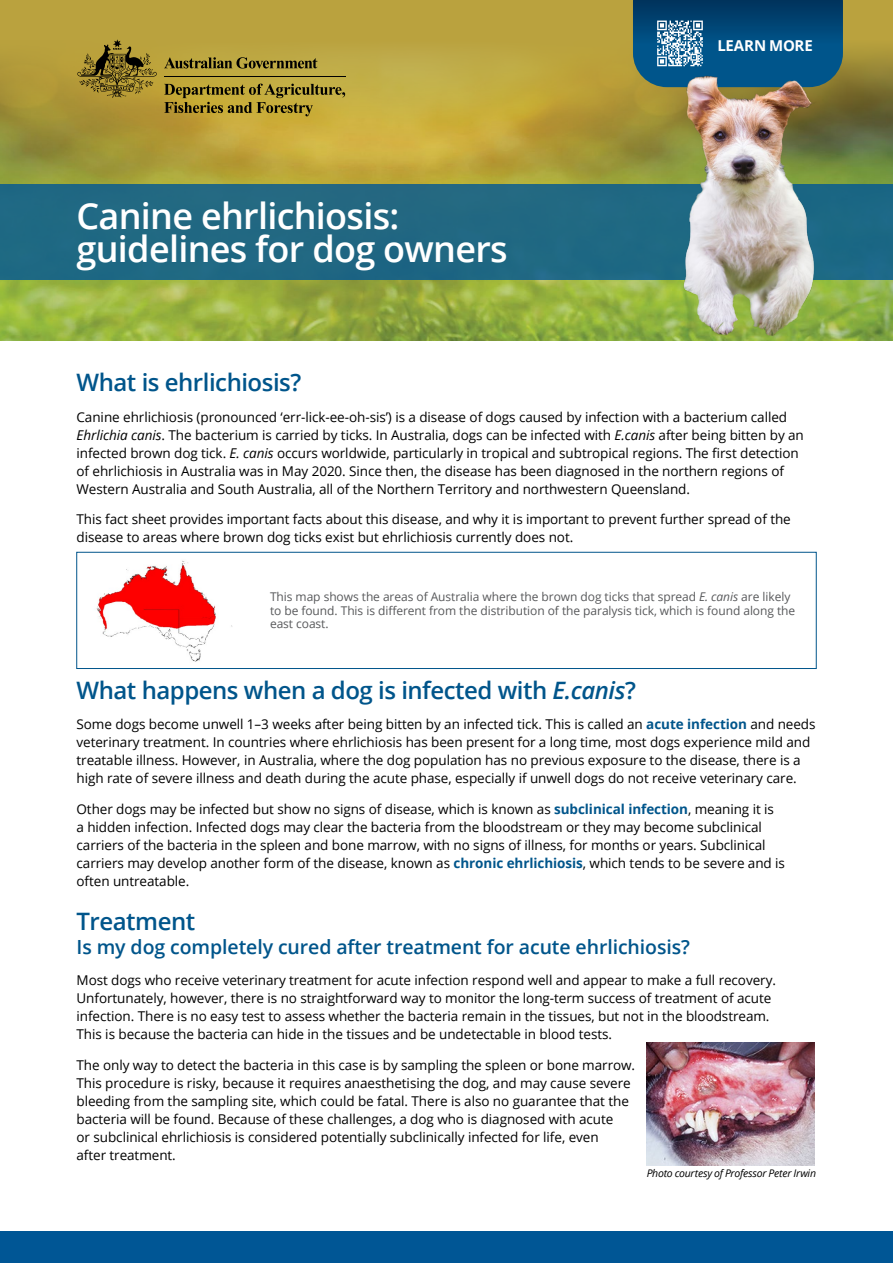
<style>
.page{position:relative;width:893px;height:1263px;background:#fff}
.page>*{position:absolute;margin:0;border:0;box-sizing:border-box;transform-origin:0 0}
.t1{font:600 36px/33px "Open Sans";letter-spacing:-.02em;color:#fff}
.t2{font:600 24px "Open Sans";letter-spacing:-.02em;color:#00558b}
.t3{font:600 19.5px "Open Sans";letter-spacing:-.005em;color:#00558b}
.t4{font:700 15px "Open Sans";letter-spacing:-.01em;color:#fff}
.t5{font:13.5px/18px "Open Sans";letter-spacing:-.005em;color:#000}
.t6{font:12px/13.5px "Open Sans";letter-spacing:-.005em;color:#58595b}
.t7{font:italic 10.5px "Open Sans";letter-spacing:-.02em;color:#000}
.s1{font-style:italic}
.s2{font-weight:700;color:#00558b}
</style>
<div class="page">
<div style="left:77px;top:552px;width:739px;height:117px;border:1px solid #00558b"></div>
<img style="left:82px;top:553px;width:160px;height:109px">
<img style="left:0;top:162px;width:893px;height:178px">
<svg style="left:0;top:0;width:893px;height:162px;background:#b49e3c"></svg>
<svg style="left:633px;top:0;width:210px;height:87px;background:#175882"></svg>
<div style="left:0;top:184px;width:893px;height:96px;background:#206882"></div>
<svg style="left:164px;top:57px;width:153px;height:12px;background:#7e702c"></svg>
<hr style="left:164px;top:76px;width:181px;height:1px;background:#000">
<svg style="left:77px;top:39px;width:80px;height:59px;background:#8f7a2c"></svg>
<svg style="left:164px;top:84px;width:181px;height:32px;background:#99842d"></svg>
<div style="left:0;top:1231px;width:893px;height:32px;background:#005695"></div>
<img style="left:673px;top:69px;width:158px;height:272px">
<img style="left:647px;top:1042px;width:167px;height:124px">
<h1 class="t1" style="left:77px;top:199px;width:433px">Canine ehrlichiosis: guidelines for dog owners</h1>
<p class="t4" style="left:717px;top:35px;width:97px">LEARN MORE</p>
<h2 class="t2" style="left:77px;top:366px;width:226px">What is ehrlichiosis?</h2>
<p class="t5" style="left:77px;top:407px;width:729px">Canine ehrlichiosis (pronounced ‘err-lick-ee-oh-sis’) is a disease of dogs caused by infection with a bacterium called <span class="s1">Ehrlichia canis</span>. The bacterium is carried by ticks. In Australia, dogs can be infected with <span class="s1">E.canis</span> after being bitten by an infected brown dog tick. <span class="s1">E. canis</span> occurs worldwide, particularly in tropical and subtropical regions. The first detection of ehrlichiosis in Australia was in May 2020. Since then, the disease has been diagnosed in the northern regions of Western Australia and South Australia, all of the Northern Territory and northwestern Queensland.</p>
<p class="t5" style="left:77px;top:510px;width:716px">This fact sheet provides important facts about this disease, and why it is important to prevent further spread of the disease to areas where brown dog ticks exist but ehrlichiosis currently does not.</p>
<p class="t6" style="left:270px;top:590px;width:527px">This map shows the areas of Australia where the brown dog ticks that spread <span class="s1">E. canis</span> are likely to be found. This is different from the distribution of the paralysis tick, which is found along the east coast.</p>
<h2 class="t2" style="left:77px;top:673px;width:561px">What happens when a dog is infected with <span class="s1">E.canis</span>?</h2>
<p class="t5" style="left:77px;top:715px;width:740px">Some dogs become unwell 1–3 weeks after being bitten by an infected tick. This is called an <span class="s2">acute infection</span> and needs veterinary treatment. In countries where ehrlichiosis has been present for a long time, most dogs experience mild and treatable illness. However, in Australia, where the dog population has no previous exposure to the disease, there is a high rate of severe illness and death during the acute phase, especially if unwell dogs do not receive veterinary care.</p>
<p class="t5" style="left:77px;top:800px;width:710px">Other dogs may be infected but show no signs of disease, which is known as <span class="s2">subclinical infection</span>, meaning it is<br>a hidden infection. Infected dogs may clear the bacteria from the bloodstream or they may become subclinical carriers of the bacteria in the spleen and bone marrow, with no signs of illness, for months or years. Subclinical carriers may develop another form of the disease, known as <span class="s2">chronic ehrlichiosis</span>, which tends to be severe and is often untreatable.</p>
<h2 class="t2" style="left:77px;top:905px;width:120px">Treatment</h2>
<h3 class="t3" style="left:77px;top:934px;width:615px">Is my dog completely cured after treatment for acute ehrlichiosis?</h3>
<p class="t5" style="left:77px;top:971px;width:701px">Most dogs who receive veterinary treatment for acute infection respond well and appear to make a full recovery.<br>Unfortunately, however, there is no straightforward way to monitor the long-term success of treatment of acute infection. There is no easy test to assess whether the bacteria remain in the tissues, but not in the bloodstream.<br>This is because the bacteria can hide in the tissues and be undetectable in blood tests.</p>
<p class="t5" style="left:77px;top:1055px;width:560px">The only way to detect the bacteria in this case is by sampling the spleen or bone marrow.<br>This procedure is risky, because it requires anaesthetising the dog, and may cause severe bleeding from the sampling site, which could be fatal. There is also no guarantee that the bacteria will be found. Because of these challenges, a dog who is diagnosed with acute<br>or subclinical ehrlichiosis is considered potentially subclinically infected for life, even<br>after treatment.</p>
<p class="t7" style="left:647px;top:1166px;width:171px">Photo courtesy of Professor Peter Irwin</p>
</div>
